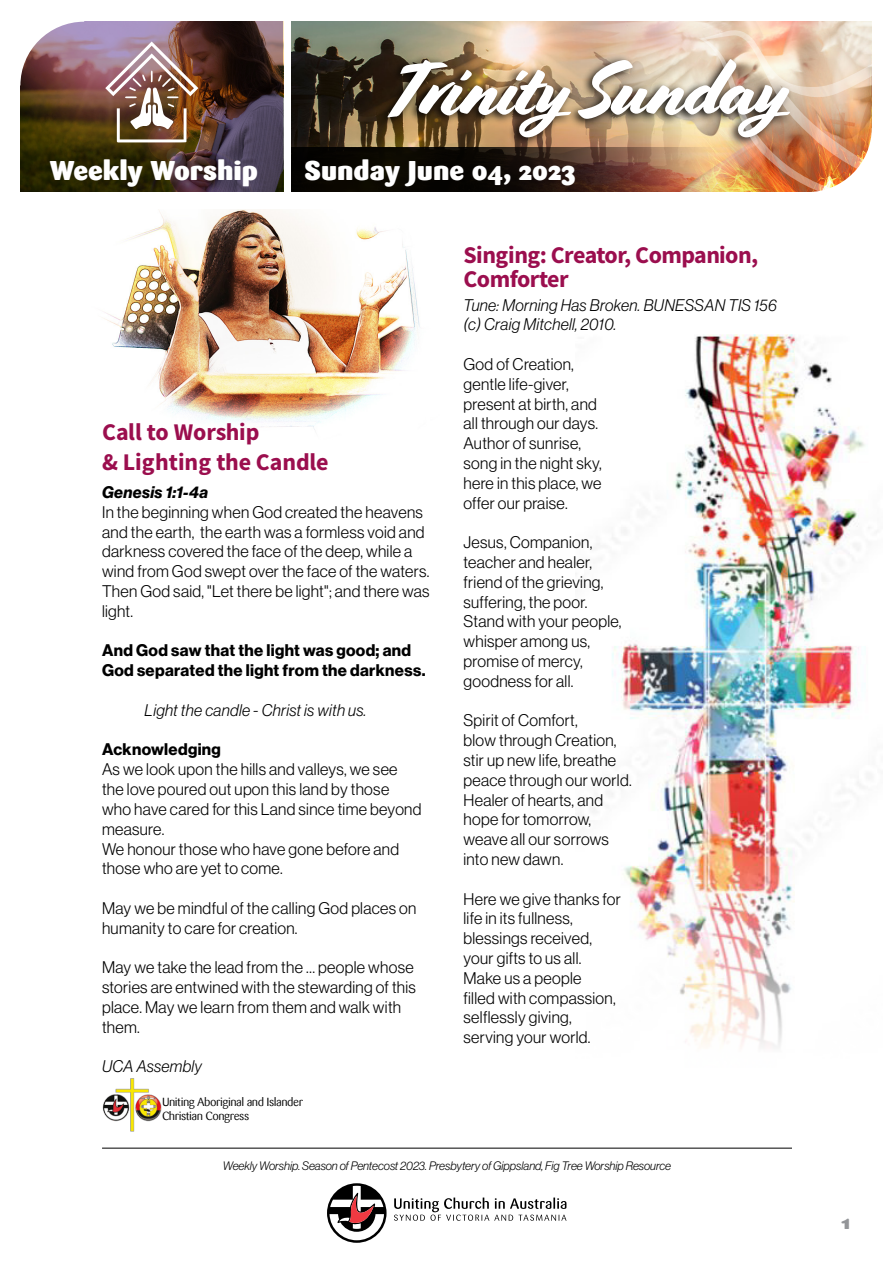
<style>
.page{position:relative;width:893px;height:1263px;background:#fff}
.page>*{position:absolute;margin:0;border:0;box-sizing:border-box;transform-origin:0 0}
.t1{font:76.5px "Cortado";letter-spacing:-.03em;color:#fff}
.t2{font:900 27px "Sari";color:#fff}
.t3{font:24px/24px "Source Sans Variable";letter-spacing:-.02em;color:#9b0e4e}
.t4{font:24px/30px "Source Sans Variable";color:#9b0e4e}
.t5{font:900 19.5px "Sari";color:#939598}
.t6{font:16.5px/19.8px "N Haas Grotesk DS Pro 45 Lt";letter-spacing:.02em;color:#000}
.t7{font:16.5px/19.8px "N Haas Grotesk DS Pro 46 Lt It";letter-spacing:.02em;color:#000}
.t8{font:16.5px/19.8px "N Haas Grotesk DS Pro 75 Bd";letter-spacing:.02em;color:#000}
.t9{font:16.5px "N Haas Grotesk DS Pro 76 Bd It";letter-spacing:.02em;color:#000}
.t10{font:12px "N Haas Grotesk DS Pro 46 Lt It";color:#000}
.t11{font:11.7px/14.1px "Sari";letter-spacing:-.04em;color:#000}
</style>
<div class="page">
<svg style="left:394px;top:1197px;width:172px;height:24px"></svg>
<svg style="left:327px;top:1183px;width:60px;height:60px"></svg>
<hr style="left:102px;top:1148px;width:690px;height:1px;background:#000">
<img style="left:292px;top:21px;width:407px;height:127px">
<img style="left:20px;top:21px;width:263px;height:171px">
<img style="left:105px;top:42px;width:93px;height:100px">
<svg style="left:20px;top:21px;width:64px;height:64px"></svg>
<svg style="left:292px;top:148px;width:407px;height:44px;background:#342218"></svg>
<div style="left:376px;top:54px;width:417px;height:94px;background:#000;opacity:.91"></div>
<img style="left:699px;top:21px;width:173px;height:171px">
<img style="left:592px;top:334px;width:278px;height:713px">
<img style="left:104px;top:209px;width:316px;height:221px">
<img style="left:102px;top:1078px;width:60px;height:54px">
<h1 class="t1" style="left:384px;top:44px;width:409px">Trinity Sunday</h1>
<h2 class="t2" style="left:50px;top:154px;width:210px">Weekly Worship</h2>
<h2 class="t2" style="left:304px;top:154px;width:272px">Sunday June 04, 2023</h2>
<h3 class="t4" style="left:102px;top:417px;width:228px">Call to Worship<br>&amp; Lighting the Candle</h3>
<p class="t9" style="left:102px;top:483px;width:107px">Genesis 1:1-4a</p>
<p class="t6" style="left:102px;top:502px;width:329px">In the beginning when God created the heavens and the earth, the earth was a formless void and darkness covered the face of the deep, while a wind from God swept over the face of the waters.<br>Then God said, "Let there be light"; and there was light.</p>
<p class="t8" style="left:102px;top:641px;width:325px">And God saw that the light was good; and<br>God separated the light from the darkness.</p>
<p class="t7" style="left:145px;top:700px;width:223px">Light the candle - Christ is with us.</p>
<p class="t8" style="left:102px;top:740px;width:120px">Acknowledging</p>
<p class="t6" style="left:102px;top:760px;width:321px">As we look upon the hills and valleys, we see the love poured out upon this land by those who have cared for this Land since time beyond measure.<br>We honour those who have gone before and those who are yet to come.</p>
<p class="t6" style="left:102px;top:898px;width:316px">May we be mindful of the calling God places on humanity to care for creation.</p>
<p class="t6" style="left:102px;top:958px;width:315px">May we take the lead from the … people whose stories are entwined with the stewarding of this place. May we learn from them and walk with them.</p>
<p class="t7" style="left:102px;top:1057px;width:101px">UCA Assembly</p>
<p class="t11" style="left:162px;top:1095px;width:143px">Uniting Aboriginal and Islander<br>Christian Congress</p>
<h3 class="t3" style="left:463px;top:243px;width:296px">Singing: Creator, Companion,<br>Comforter</h3>
<p class="t7" style="left:463px;top:295px;width:315px">Tune: Morning Has Broken. BUNESSAN TIS 156 (c) Craig Mitchell, 2010.</p>
<p class="t6" style="left:463px;top:354px;width:140px">God of Creation, gentle life-giver, present at birth, and all through our days.<br>Author of sunrise, song in the night sky, here in this place, we offer our praise.</p>
<p class="t6" style="left:463px;top:532px;width:160px">Jesus, Companion, teacher and healer, friend of the grieving, suffering, the poor.<br>Stand with your people, whisper among us, promise of mercy, goodness for all.</p>
<p class="t6" style="left:463px;top:711px;width:170px">Spirit of Comfort,<br>blow through Creation, stir up new life, breathe peace through our world.<br>Healer of hearts, and hope for tomorrow, weave all our sorrows into new dawn.</p>
<p class="t6" style="left:463px;top:889px;width:159px">Here we give thanks for life in its fullness, blessings received, your gifts to us all.<br>Make us a people<br>filled with compassion, selflessly giving, serving your world.</p>
<p class="t10" style="left:223px;top:1159px;width:450px">Weekly Worship. Season of Pentecost 2023. Presbytery of Gippsland, Fig Tree Worship Resource</p>
<p class="t5" style="left:842px;top:1210px;width:10px">1</p>
</div>
